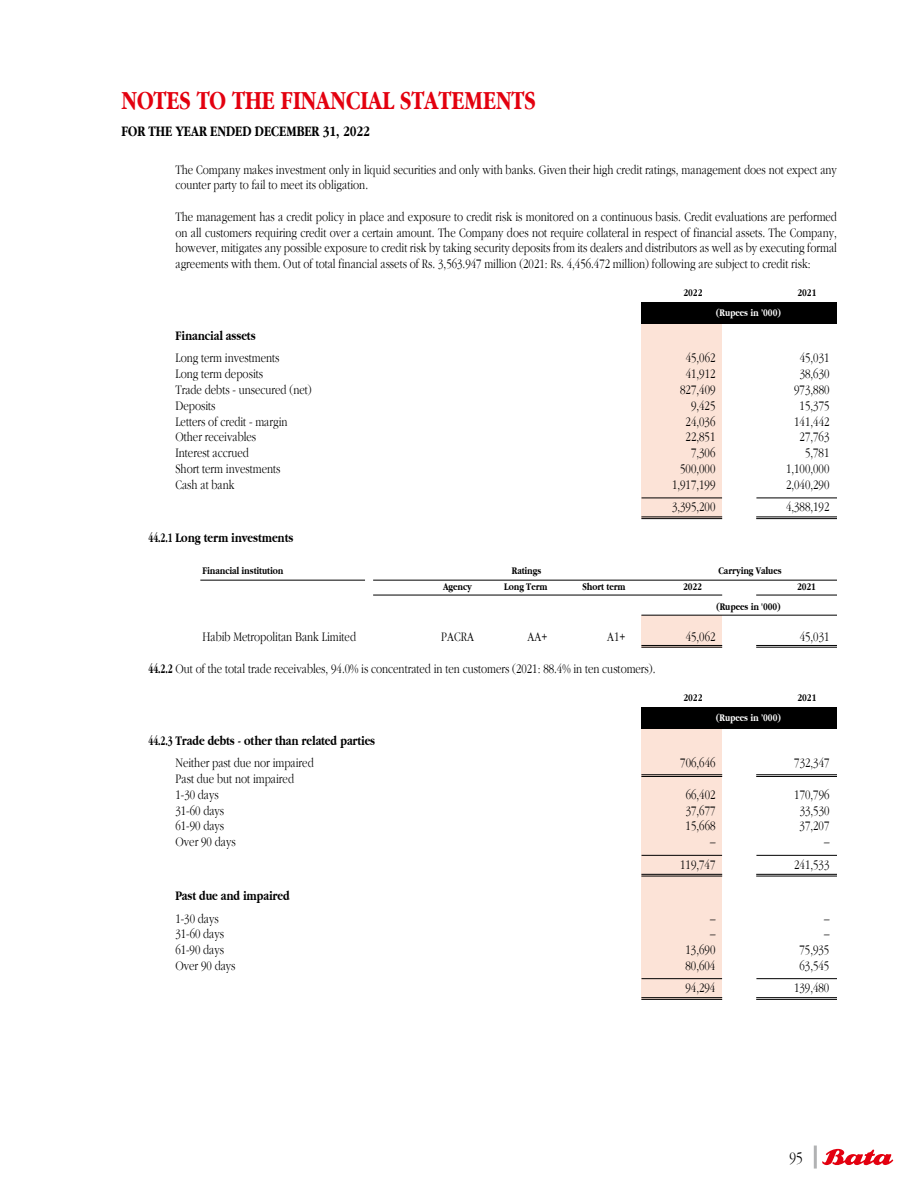
<style>
.page{position:relative;width:918px;height:1188px;background:#fff}
.page>*{position:absolute;margin:0;border:0;box-sizing:border-box;transform-origin:0 0}
.t1{font:700 27px "Aplgaram";color:#e3000f}
.t2{font:300 16.5px "Aplgaram";color:#000}
.t3{font:700 15px "Aplgaram";color:#000}
.t4{font:300 13.5px/15.8px "Aplgaram";color:#000}
.t5{font:700 13.5px "Aplgaram";color:#000;scale:.8 1}
.t6{font:700 13.5px "Aplgaram";color:#000}
.t7{font:700 10.5px "Aplgaram";color:#000}
.t8{font:700 10.5px "Aplgaram";color:#fff}
.s1{font-weight:700}
</style>
<div class="page">
<svg style="left:822px;top:1149px;width:71px;height:17px"></svg>
<hr style="left:814px;top:1146px;width:3px;height:23px;background:#b1b2b3">
<div style="left:641px;top:615px;width:81px;height:32px;background:#fce3d7"></div>
<hr style="left:641px;top:645px;width:81px;height:1px;background:#000">
<hr style="left:756px;top:645px;width:81px;height:1px;background:#000">
<hr style="left:641px;top:647px;width:81px;height:1px;background:#000">
<hr style="left:756px;top:647px;width:81px;height:1px;background:#000">
<hr style="left:373px;top:580px;width:464px;height:1px;background:#000">
<hr style="left:200px;top:580px;width:165px;height:1px;background:#000">
<hr style="left:756px;top:595px;width:81px;height:1px;background:#000">
<hr style="left:641px;top:615px;width:196px;height:1px;background:#000">
<hr style="left:373px;top:595px;width:349px;height:1px;background:#000">
<div style="left:641px;top:320px;width:81px;height:199px;background:#fce3d7"></div>
<div style="left:641px;top:725px;width:81px;height:275px;background:#fce3d7"></div>
<div style="left:641px;top:302px;width:196px;height:22px;background:#000"></div>
<div style="left:641px;top:707px;width:196px;height:22px;background:#000"></div>
<hr style="left:642px;top:498px;width:80px;height:1px;background:#000">
<hr style="left:756px;top:498px;width:81px;height:1px;background:#000">
<hr style="left:641px;top:517px;width:81px;height:1px;background:#000">
<hr style="left:756px;top:517px;width:81px;height:1px;background:#000">
<hr style="left:641px;top:518px;width:81px;height:1px;background:#000">
<hr style="left:756px;top:518px;width:81px;height:1px;background:#000">
<hr style="left:642px;top:855px;width:80px;height:1px;background:#000">
<hr style="left:756px;top:855px;width:81px;height:1px;background:#000">
<hr style="left:641px;top:874px;width:81px;height:1px;background:#000">
<hr style="left:756px;top:874px;width:81px;height:1px;background:#000">
<hr style="left:641px;top:876px;width:81px;height:1px;background:#000">
<hr style="left:756px;top:876px;width:81px;height:1px;background:#000">
<hr style="left:642px;top:978px;width:80px;height:1px;background:#000">
<hr style="left:756px;top:978px;width:81px;height:1px;background:#000">
<hr style="left:641px;top:997px;width:81px;height:1px;background:#000">
<hr style="left:756px;top:997px;width:81px;height:1px;background:#000">
<hr style="left:641px;top:999px;width:81px;height:1px;background:#000">
<hr style="left:756px;top:999px;width:81px;height:1px;background:#000">
<hr style="left:641px;top:774px;width:81px;height:1px;background:#000">
<hr style="left:756px;top:774px;width:81px;height:1px;background:#000">
<hr style="left:641px;top:776px;width:81px;height:1px;background:#000">
<hr style="left:756px;top:776px;width:81px;height:1px;background:#000">
<h1 class="t1" style="left:122px;top:85px;width:416px">NOTES TO THE FINANCIAL STATEMENTS</h1>
<p class="t3" style="left:122px;top:122px;width:250px">FOR THE YEAR ENDED DECEMBER 31, 2022</p>
<p class="t4" style="left:176px;top:162px;width:663px">The Company makes investment only in liquid securities and only with banks. Given their high credit ratings, management does not expect any counter party to fail to meet its obligation.</p>
<p class="t4" style="left:176px;top:209px;width:663px;text-align:justify">The management has a credit policy in place and exposure to credit risk is monitored on a continuous basis. Credit evaluations are performed on all customers requiring credit over a certain amount. The Company does not require collateral in respect of financial assets. The Company, however, mitigates any possible exposure to credit risk by taking security deposits from its dealers and distributors as well as by executing formal agreements with them. Out of total financial assets of Rs. 3,563.947 million (2021: Rs. 4,456.472 million) following are subject to credit risk:</p>
<p class="t7" style="left:684px;top:287px;width:20px">2022</p>
<p class="t7" style="left:798px;top:287px;width:20px">2021</p>
<p class="t8" style="left:716px;top:307px;width:66px">(Rupees in ’000)</p>
<p class="t6" style="left:176px;top:328px;width:82px">Financial assets</p>
<p class="t4" style="left:176px;top:350px;width:106px">Long term investments</p>
<p class="t4" style="left:686px;top:350px;width:31px">45,062</p>
<p class="t4" style="left:800px;top:350px;width:31px">45,031</p>
<p class="t4" style="left:175px;top:366px;width:89px">Long term deposits</p>
<p class="t4" style="left:686px;top:366px;width:31px">41,912</p>
<p class="t4" style="left:800px;top:366px;width:31px">38,630</p>
<p class="t4" style="left:175px;top:382px;width:138px">Trade debts - unsecured (net)</p>
<p class="t4" style="left:680px;top:382px;width:37px">827,409</p>
<p class="t4" style="left:794px;top:382px;width:37px">973,880</p>
<p class="t4" style="left:175px;top:398px;width:42px">Deposits</p>
<p class="t4" style="left:691px;top:398px;width:26px">9,425</p>
<p class="t4" style="left:800px;top:398px;width:31px">15,375</p>
<p class="t4" style="left:175px;top:413px;width:114px">Letters of credit - margin</p>
<p class="t4" style="left:686px;top:413px;width:31px">24,036</p>
<p class="t4" style="left:794px;top:413px;width:37px">141,442</p>
<p class="t4" style="left:175px;top:429px;width:82px">Other receivables</p>
<p class="t4" style="left:686px;top:429px;width:31px">22,851</p>
<p class="t4" style="left:800px;top:429px;width:31px">27,763</p>
<p class="t4" style="left:175px;top:445px;width:75px">Interest accrued</p>
<p class="t4" style="left:691px;top:445px;width:26px">7,306</p>
<p class="t4" style="left:805px;top:445px;width:26px">5,781</p>
<p class="t4" style="left:175px;top:461px;width:107px">Short term investments</p>
<p class="t4" style="left:680px;top:461px;width:37px">500,000</p>
<p class="t4" style="left:786px;top:461px;width:45px">1,100,000</p>
<p class="t4" style="left:175px;top:477px;width:61px">Cash at bank</p>
<p class="t4" style="left:672px;top:477px;width:45px">1,917,199</p>
<p class="t4" style="left:786px;top:477px;width:45px">2,040,290</p>
<p class="t4" style="left:672px;top:499px;width:45px">3,395,200</p>
<p class="t4" style="left:786px;top:499px;width:45px">4,388,192</p>
<p class="t5" style="left:148px;top:531px;width:183px">44.2.1 Long term investments</p>
<p class="t7" style="left:202px;top:565px;width:82px">Financial institution</p>
<p class="t7" style="left:512px;top:565px;width:31px">Ratings</p>
<p class="t7" style="left:718px;top:565px;width:65px">Carrying Values</p>
<p class="t7" style="left:443px;top:581px;width:30px">Agency</p>
<p class="t7" style="left:504px;top:581px;width:45px">Long Term</p>
<p class="t7" style="left:583px;top:581px;width:45px">Short term</p>
<p class="t7" style="left:683px;top:581px;width:20px">2022</p>
<p class="t7" style="left:797px;top:581px;width:20px">2021</p>
<p class="t7" style="left:716px;top:600px;width:66px">(Rupees in '000)</p>
<p class="t4" style="left:202px;top:629px;width:155px">Habib Metropolitan Bank Limited</p>
<p class="t4" style="left:441px;top:629px;width:34px">PACRA</p>
<p class="t4" style="left:528px;top:629px;width:21px">AA+</p>
<p class="t4" style="left:607px;top:629px;width:20px">A1+</p>
<p class="t4" style="left:686px;top:629px;width:31px">45,062</p>
<p class="t4" style="left:800px;top:629px;width:31px">45,031</p>
<p class="t4" style="left:148px;top:661px;width:509px"><span class="s1">44.2.2</span> Out of the total trade receivables, 94.0% is concentrated in ten customers (2021: 88.4% in ten customers).</p>
<p class="t7" style="left:684px;top:692px;width:20px">2022</p>
<p class="t7" style="left:798px;top:692px;width:20px">2021</p>
<p class="t8" style="left:716px;top:712px;width:66px">(Rupees in ’000)</p>
<p class="t5" style="left:148px;top:733px;width:285px">44.2.3 Trade debts - other than related parties</p>
<p class="t4" style="left:175px;top:755px;width:140px">Neither past due nor impaired</p>
<p class="t4" style="left:680px;top:755px;width:37px">706,646</p>
<p class="t4" style="left:794px;top:755px;width:37px">732,347</p>
<p class="t4" style="left:175px;top:771px;width:120px">Past due but not impaired<br>1-30 days</p>
<p class="t4" style="left:686px;top:787px;width:31px">66,402</p>
<p class="t4" style="left:794px;top:787px;width:37px">170,796</p>
<p class="t4" style="left:175px;top:803px;width:50px">31-60 days</p>
<p class="t4" style="left:686px;top:803px;width:31px">37,677</p>
<p class="t4" style="left:800px;top:803px;width:31px">33,530</p>
<p class="t4" style="left:175px;top:818px;width:50px">61-90 days</p>
<p class="t4" style="left:686px;top:818px;width:31px">15,668</p>
<p class="t4" style="left:800px;top:818px;width:31px">37,207</p>
<p class="t4" style="left:175px;top:834px;width:62px">Over 90 days</p>
<p class="t4" style="left:710px;top:834px;width:7px">–</p>
<p class="t4" style="left:824px;top:834px;width:7px">–</p>
<p class="t4" style="left:680px;top:857px;width:37px">119,747</p>
<p class="t4" style="left:794px;top:857px;width:37px">241,533</p>
<p class="t6" style="left:175px;top:888px;width:116px">Past due and impaired</p>
<p class="t4" style="left:175px;top:911px;width:45px">1-30 days</p>
<p class="t4" style="left:710px;top:911px;width:7px">–</p>
<p class="t4" style="left:824px;top:911px;width:7px">–</p>
<p class="t4" style="left:175px;top:926px;width:50px">31-60 days</p>
<p class="t4" style="left:710px;top:926px;width:7px">–</p>
<p class="t4" style="left:824px;top:926px;width:7px">–</p>
<p class="t4" style="left:175px;top:942px;width:50px">61-90 days</p>
<p class="t4" style="left:686px;top:942px;width:31px">13,690</p>
<p class="t4" style="left:800px;top:942px;width:31px">75,935</p>
<p class="t4" style="left:175px;top:958px;width:62px">Over 90 days</p>
<p class="t4" style="left:686px;top:958px;width:31px">80,604</p>
<p class="t4" style="left:800px;top:958px;width:31px">63,545</p>
<p class="t4" style="left:686px;top:980px;width:31px">94,294</p>
<p class="t4" style="left:794px;top:980px;width:37px">139,480</p>
<p class="t2" style="left:789px;top:1148px;width:15px">95</p>
</div>
